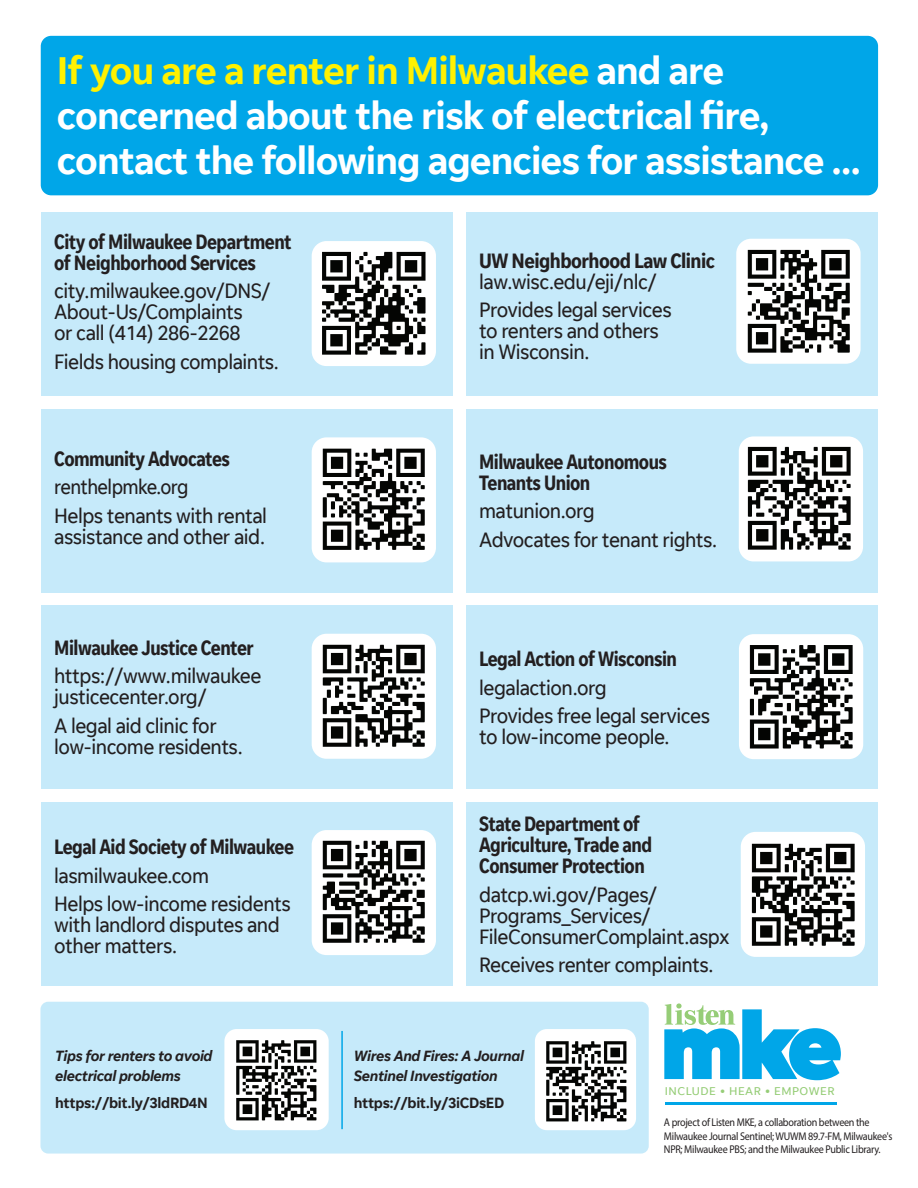
<style>
.page{position:relative;width:918px;height:1188px;background:#fff}
.page>*{position:absolute;margin:0;border:0;box-sizing:border-box;transform-origin:0 0}
.t1{font:600 39px/45px "Unify Sans";letter-spacing:-.025em;color:#fff;scale:.95 1}
.t2{font:21px/21px "Unify Sans";letter-spacing:-.025em;color:#231f20;scale:.9 1}
.t3{font:600 condensed 21px/21px "Unify Sans";letter-spacing:-.025em;color:#231f20;scale:.95 1}
.t4{font:21px/28.5px "Unify Sans";letter-spacing:-.025em;color:#231f20;scale:.86 1}
.t5{font:600 condensed 21px "Unify Sans";letter-spacing:-.025em;color:#231f20}
.t6{font:italic 600 15px/19.5px "Unify Sans";letter-spacing:-.025em;color:#231f20;scale:.95 1}
.t7{font:600 15px "Unify Sans";letter-spacing:-.025em;color:#231f20;scale:.95 1}
.t8{font:11.4px "Unify Sans";letter-spacing:.045em;color:#96cd77}
.t9{font:11.25px/13.5px "Myriad Pro";letter-spacing:-.03em;color:#231f20;scale:.9 1}
.s1{color:#fff101}
</style>
<div class="page">
<div style="left:41px;top:36px;width:837px;height:159px;background:#00a6e8;border-radius:10px"></div>
<div style="left:466px;top:212px;width:412px;height:183px;background:#c6eafa"></div>
<div style="left:41px;top:212px;width:411px;height:183px;background:#c6eafa"></div>
<div style="left:466px;top:409px;width:412px;height:183px;background:#c6eafa"></div>
<div style="left:41px;top:409px;width:411px;height:183px;background:#c6eafa"></div>
<div style="left:466px;top:606px;width:412px;height:183px;background:#c6eafa"></div>
<div style="left:41px;top:606px;width:411px;height:183px;background:#c6eafa"></div>
<div style="left:466px;top:803px;width:412px;height:183px;background:#c6eafa"></div>
<div style="left:41px;top:803px;width:411px;height:183px;background:#c6eafa"></div>
<div style="left:40px;top:1002px;width:609px;height:152px;background:#c6eafa;border-radius:8px"></div>
<div style="left:224px;top:1029px;width:105px;height:101px;background:#fff;border-radius:12px"></div>
<img style="left:236px;top:1040px;width:81px;height:81px">
<div style="left:535px;top:1029px;width:101px;height:101px;background:#fff;border-radius:12px"></div>
<img style="left:546px;top:1041px;width:81px;height:81px">
<hr style="left:341px;top:1031px;width:2px;height:98px;background:#00a6e8">
<hr style="left:665px;top:1102px;width:172px;height:3px;background:#00a6e8">
<svg style="left:664px;top:1003px;width:177px;height:77px"></svg>
<div style="left:312px;top:241px;width:124px;height:125px;background:#fff;border-radius:15px"></div>
<img style="left:322px;top:251px;width:104px;height:104px">
<div style="left:312px;top:437px;width:124px;height:125px;background:#fff;border-radius:15px"></div>
<img style="left:322px;top:448px;width:103px;height:102px">
<div style="left:312px;top:634px;width:124px;height:125px;background:#fff;border-radius:15px"></div>
<img style="left:322px;top:644px;width:103px;height:103px">
<div style="left:312px;top:830px;width:124px;height:125px;background:#fff;border-radius:15px"></div>
<img style="left:322px;top:840px;width:103px;height:103px">
<div style="left:736px;top:239px;width:125px;height:125px;background:#fff;border-radius:15px"></div>
<img style="left:747px;top:249px;width:103px;height:104px">
<div style="left:739px;top:436px;width:124px;height:125px;background:#fff;border-radius:15px"></div>
<img style="left:747px;top:446px;width:104px;height:104px">
<div style="left:739px;top:634px;width:124px;height:125px;background:#fff;border-radius:15px"></div>
<img style="left:749px;top:645px;width:104px;height:104px">
<div style="left:741px;top:832px;width:124px;height:125px;background:#fff;border-radius:15px"></div>
<img style="left:751px;top:843px;width:104px;height:103px">
<h1 class="t1" style="left:57px;top:49px;width:847px"><span class="s1">If you are a renter in Milwaukee</span> and are concerned about the risk of electrical fire, contact the following agencies for assistance …</h1>
<p class="t3" style="left:54px;top:232px;width:251px">City of Milwaukee Department of Neighborhood Services</p>
<p class="t2" style="left:54px;top:281px;width:242px">city.milwaukee.gov/DNS/<br>About-Us/Complaints<br>or call (414) 286-2268</p>
<p class="t2" style="left:54px;top:351px;width:252px">Fields housing complaints.</p>
<p class="t3" style="left:54px;top:449px;width:187px">Community Advocates</p>
<p class="t4" style="left:54px;top:473px;width:249px">renthelpmke.org<br>Helps tenants with rental</p>
<p class="t2" style="left:54px;top:526px;width:236px">assistance and other aid.</p>
<p class="t3" style="left:54px;top:638px;width:212px">Milwaukee Justice Center</p>
<p class="t2" style="left:54px;top:666px;width:232px">https://www.milwaukee justicecenter.org/</p>
<p class="t2" style="left:54px;top:715px;width:211px">A legal aid clinic for low-income residents.</p>
<p class="t3" style="left:54px;top:837px;width:254px">Legal Aid Society of Milwaukee</p>
<p class="t2" style="left:54px;top:862px;width:264px;line-height:28.5px">lasmilwaukee.com<br>Helps low-income residents</p>
<p class="t2" style="left:54px;top:915px;width:252px">with landlord disputes and other matters.</p>
<p class="t6" style="left:55px;top:1046px;width:167px">Tips for renters to avoid electrical problems</p>
<p class="t7" style="left:55px;top:1094px;width:162px">https://bit.ly/3ldRD4N</p>
<p class="t5" style="left:479px;top:249px;width:237px">UW Neighborhood Law Clinic</p>
<p class="t2" style="left:479px;top:268px;width:215px;line-height:28.5px">law.wisc.edu/eji/nlc/<br>Provides legal services</p>
<p class="t2" style="left:479px;top:321px;width:201px">to renters and others in Wisconsin.</p>
<p class="t3" style="left:479px;top:452px;width:199px">Milwaukee Autonomous<br>Tenants Union</p>
<p class="t2" style="left:479px;top:497px;width:266px;line-height:28.5px">matunion.org<br>Advocates for tenant rights.</p>
<p class="t3" style="left:479px;top:649px;width:210px">Legal Action of Wisconsin</p>
<p class="t2" style="left:479px;top:673px;width:258px;line-height:28.5px">legalaction.org<br>Provides free legal services</p>
<p class="t2" style="left:479px;top:727px;width:214px">to low-income people.</p>
<p class="t3" style="left:479px;top:814px;width:184px">State Department of<br>Agriculture, Trade and<br>Consumer Protection</p>
<p class="t2" style="left:479px;top:884px;width:280px">datcp.wi.gov/Pages/<br>Programs_Services/<br>FileConsumerComplaint.aspx</p>
<p class="t2" style="left:479px;top:955px;width:262px">Receives renter complaints.</p>
<p class="t6" style="left:354px;top:1046px;width:181px">Wires And Fires: A Journal<br>Sentinel Investigation</p>
<p class="t7" style="left:354px;top:1094px;width:160px">https://bit.ly/3iCDsED</p>
<p class="t8" style="left:665px;top:1085px;width:171px">INCLUDE • HEAR • EMPOWER</p>
<p class="t9" style="left:664px;top:1115px;width:255px">A project of Listen MKE, a collaboration between the<br>Milwaukee Journal Sentinel; WUWM 89.7-FM, Milwaukee's<br>NPR; Milwaukee PBS; and the Milwaukee Public Library.</p>
</div>
